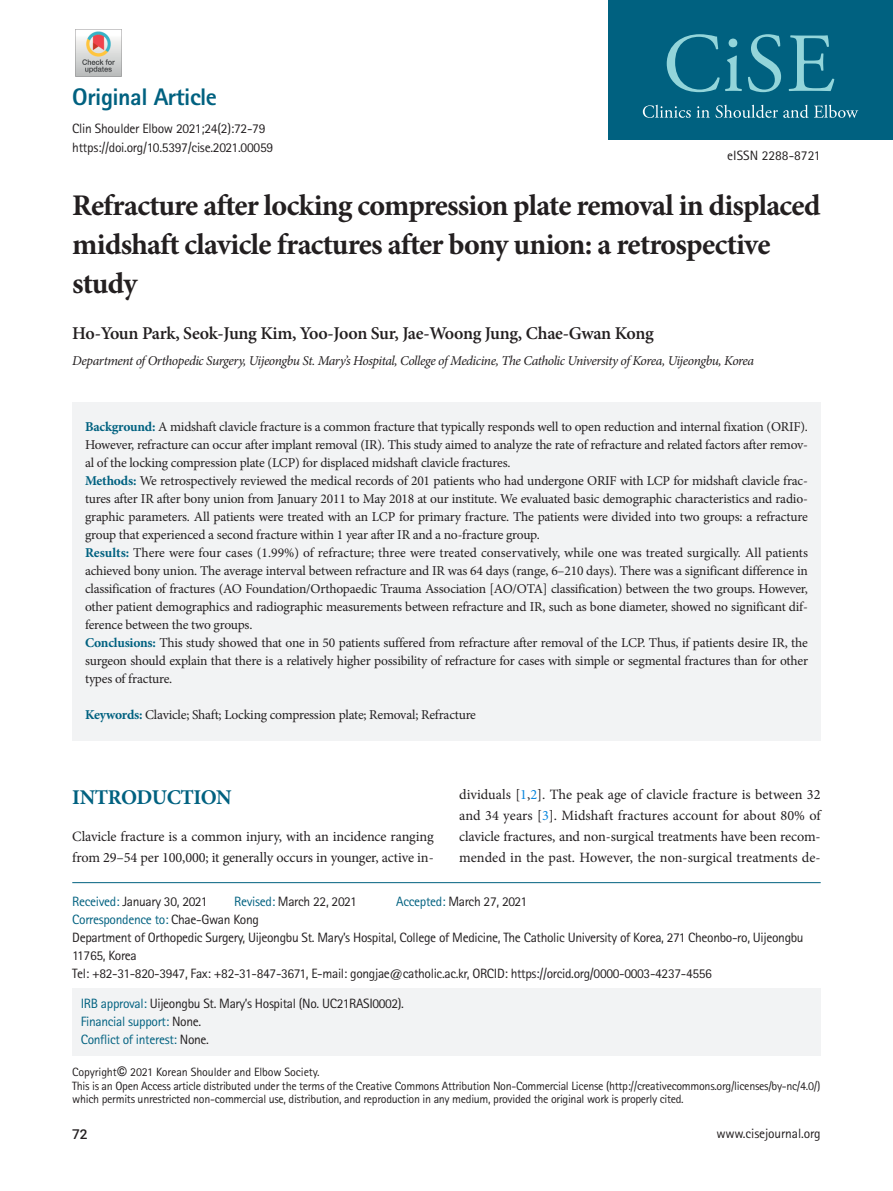
<style>
.page{position:relative;width:893px;height:1191px;background:#fff}
.page>*{position:absolute;margin:0;border:0;box-sizing:border-box;transform-origin:0 0}
.article-title{font:700 30px/39px "Minion Pro";letter-spacing:-.025em;color:#231f20}
.subject{font:800 24px "Rotis Sans Serif Std";letter-spacing:-.02em;color:#006180}
.body-title{font:700 21px "Minion Pro";letter-spacing:-.02em;color:#006180}
.contrib-group{font:600 18px "Minion Pro";letter-spacing:-.02em;color:#231f20}
.body{font:14.25px/21.3px "Minion Pro";letter-spacing:-.01em;color:#231f20}
.abstract{font:13.5px/18px "Minion Pro";letter-spacing:-.015em;color:#231f20;text-align:justify}
.date-published{font:13.5px/18px "Rotis Sans Serif Std";letter-spacing:-.025em;color:#231f20}
.aff{font:italic 13.5px "Minion Pro";letter-spacing:-.035em;color:#231f20}
.date-published-2{font:13.5px "Rotis Sans Serif Std";letter-spacing:-.025em;color:#006180}
.doi{font:13.5px "Rotis Sans Serif Std";letter-spacing:-.02em;color:#231f20}
.date-published-3{font:13.5px "Rotis Sans Serif Std";color:#231f20}
.t1{font:500 13.5px "Roboto";color:#231f20}
.t2{font:12px/13.5px "Rotis Sans Serif Std";letter-spacing:-.025em;color:#231f20}
.s1{font-weight:700;color:#006180}
.s2{color:#0b88de}
.s3{color:#006180}
.s4{color:#231f20}
.s5{font-family:"Roboto";font-weight:500;font-size:13.5px}
</style>
<div class="page">
<div style="left:72px;top:402px;width:749px;height:338px;background:#f2f3f4"></div>
<div style="left:72px;top:988px;width:749px;height:67px;background:#f2f3f4"></div>
<hr style="left:72px;top:882px;width:749px;height:1px;background:#006180">
<div style="left:608px;top:0;width:285px;height:139px;background:#006180"></div>
<svg style="left:667px;top:34px;width:75px;height:58px"></svg>
<svg style="left:748px;top:34px;width:33px;height:58px"></svg>
<svg style="left:788px;top:35px;width:46px;height:56px"></svg>
<svg style="left:643px;top:105px;width:215px;height:13px"></svg>
<img style="left:75px;top:29px;width:47px;height:47px">
<p class="subject" style="left:72px;top:82px;width:146px">Original Article</p>
<p class="doi" style="left:72px;top:121px;width:195px">Clin Shoulder Elbow 2021;24(2):72-79</p>
<p class="doi" style="left:72px;top:139px;width:202px">https://doi.org/10.5397/cise.2021.00059</p>
<p class="article-title" style="left:72px;top:185px;width:750px">Refracture after locking compression plate removal in displaced midshaft clavicle fractures after bony union: a retrospective study</p>
<p class="contrib-group" style="left:72px;top:320px;width:583px">Ho-Youn Park, Seok-Jung Kim, Yoo-Joon Sur, Jae-Woong Jung, Chae-Gwan Kong</p>
<p class="aff" style="left:72px;top:351px;width:683px">Department of Orthopedic Surgery, Uijeongbu St. Mary’s Hospital, College of Medicine, The Catholic University of Korea, Uijeongbu, Korea</p>
<p class="date-published-3" style="left:727px;top:147px;width:95px">eISSN 2288-8721</p>
<p class="abstract" style="left:85px;top:418px;width:724px"><span class="s1">Background:</span> A midshaft clavicle fracture is a common fracture that typically responds well to open reduction and internal fixation (ORIF).<br>However, refracture can occur after implant removal (IR). This study aimed to analyze the rate of refracture and related factors after remov&shy;al of the locking compression plate (LCP) for displaced midshaft clavicle fractures.</p>
<p class="abstract" style="left:85px;top:472px;width:724px"><span class="s1">Methods:</span> We retrospectively reviewed the medical records of 201 patients who had undergone ORIF with LCP for midshaft clavicle frac&shy;tures after IR after bony union from January 2011 to May 2018 at our institute. We evaluated basic demographic characteristics and radio&shy;graphic parameters. All patients were treated with an LCP for primary fracture. The patients were divided into two groups: a refracture group that experienced a second fracture within 1 year after IR and a no-fracture group.</p>
<p class="abstract" style="left:85px;top:544px;width:724px"><span class="s1">Results:</span> There were four cases (1.99%) of refracture; three were treated conservatively, while one was treated surgically. All patients achieved bony union. The average interval between refracture and IR was 64 days (range, 6–210 days). There was a significant difference in classification of fractures (AO Foundation/Orthopaedic Trauma Association [AO/OTA] classification) between the two groups. However, other patient demographics and radiographic measurements between refracture and IR, such as bone diameter, showed no significant dif&shy;ference between the two groups.</p>
<p class="abstract" style="left:85px;top:634px;width:724px"><span class="s1">Conclusions:</span> This study showed that one in 50 patients suffered from refracture after removal of the LCP. Thus, if patients desire IR, the surgeon should explain that there is a relatively higher possibility of refracture for cases with simple or segmental fractures than for other types of fracture.</p>
<p class="abstract" style="left:85px;top:706px;width:392px"><span class="s1">Keywords:</span> Clavicle; Shaft; Locking compression plate; Removal; Refracture</p>
<p class="body-title" style="left:72px;top:782px;width:161px">INTRODUCTION</p>
<p class="body" style="left:72px;top:826px;width:363px">Clavicle fracture is a common injury, with an incidence ranging from 29–54 per 100,000; it generally occurs in younger, active in-</p>
<p class="body" style="left:459px;top:783px;width:363px;text-align:justify">dividuals [<span class="s2">1</span>,<span class="s2">2</span>]. The peak age of clavicle fracture is between 32 and 34 years [<span class="s2">3</span>]. Midshaft fractures account for about 80% of clavicle fractures, and non-surgical treatments have been recom&shy;mended in the past. However, the non-surgical treatments de-</p>
<p class="date-published" style="left:72px;top:892px;width:137px"><span class="s3">Received:</span> January 30, 2021</p>
<p class="date-published" style="left:234px;top:892px;width:124px"><span class="s3">Revised:</span> March 22, 2021</p>
<p class="date-published" style="left:396px;top:892px;width:132px"><span class="s3">Accepted:</span> March 27, 2021</p>
<p class="date-published-2" style="left:72px;top:911px;width:188px">Correspondence to: <span class="s4">Chae-Gwan Kong</span></p>
<p class="date-published" style="left:72px;top:928px;width:733px">Department of Orthopedic Surgery, Uijeongbu St. Mary’s Hospital, College of Medicine, The Catholic University of Korea, 271 Cheonbo-ro, Uijeongbu<br>11765, Korea</p>
<p class="date-published" style="left:72px;top:964px;width:641px">Tel: +82-31-820-3947, Fax: +82-31-847-3671, E-mail: gongjae@catholic.ac.kr, ORCID: https://orcid.org/0000-0003-4237-4556</p>
<p class="date-published" style="left:81px;top:994px;width:325px"><span class="s3">IRB approval:</span> Uijeongbu St. Mary’s Hospital (No. UC21RASI0002).</p>
<p class="date-published-2" style="left:81px;top:1013px;width:122px">Financial support: <span class="s4">None.</span></p>
<p class="date-published-2" style="left:81px;top:1031px;width:130px">Conflict of interest: <span class="s4">None.</span></p>
<p class="t2" style="left:72px;top:1065px;width:750px">Copyright<span class="s5">©</span> 2021 Korean Shoulder and Elbow Society.<br>This is an Open Access article distributed under the terms of the Creative Commons Attribution Non-Commercial License (http://creativecommons.org/licenses/by-nc/4.0/) which permits unrestricted non-commercial use, distribution, and reproduction in any medium, provided the original work is properly cited.</p>
<p class="t1" style="left:72px;top:1124px;width:17px">72</p>
<p class="date-published" style="left:716px;top:1124px;width:106px">www.cisejournal.org</p>
</div>
